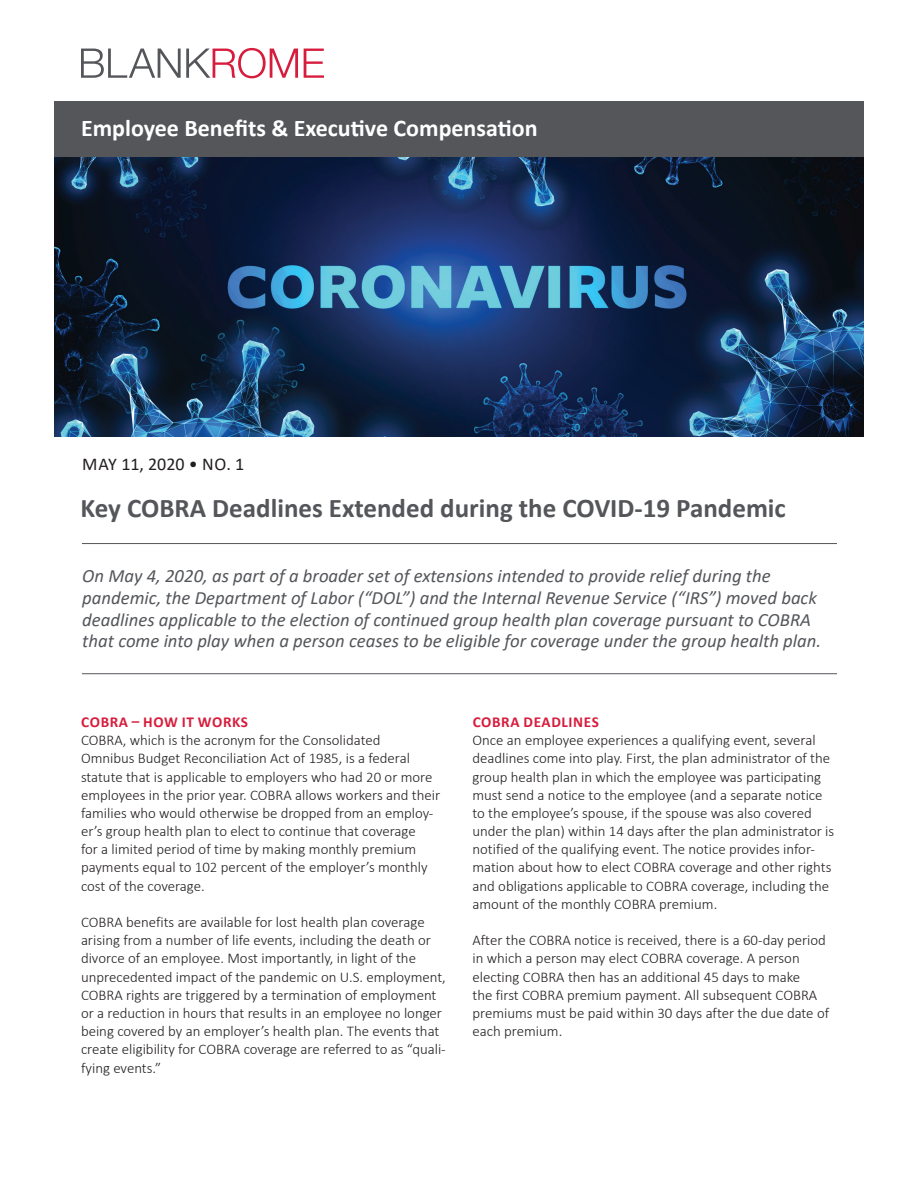
<style>
.page{position:relative;width:918px;height:1188px;background:#fff}
.page>*{position:absolute;margin:0;border:0;box-sizing:border-box;transform-origin:0 0}
.t1{font:700 27px "Calibri";color:#54565a}
.t2{font:700 24px "Calibri";color:#fff}
.t3{font:italic 18.75px/21.8px "Calibri";color:#54565a}
.t4{font:18px "Calibri";color:#231f20}
.t5{font:700 15.15px "Calibri";letter-spacing:.04em;color:#d71d3d}
.t6{font:300 14.85px/18.1px "Calibri";color:#231f20}
</style>
<div class="page">
<img style="left:54px;top:157px;width:810px;height:279px">
<svg style="left:81px;top:48px;width:217px;height:30px"></svg>
<svg style="left:304px;top:49px;width:20px;height:29px"></svg>
<div style="left:54px;top:101px;width:810px;height:56px;background:#54565a"></div>
<hr style="left:82px;top:543px;width:755px;height:1px;background:#54565a">
<hr style="left:82px;top:673px;width:755px;height:1px;background:#54565a">
<h2 class="t2" style="left:81px;top:111px;width:458px">Employee Benefits &amp; Executive Compensation</h2>
<p class="t4" style="left:82px;top:451px;width:163px">MAY 11, 2020 • NO. 1</p>
<h1 class="t1" style="left:81px;top:489px;width:707px">Key COBRA Deadlines Extended during the COVID-19 Pandemic</h1>
<p class="t3" style="left:82px;top:564px;width:740px">On May 4, 2020, as part of a broader set of extensions intended to provide relief during the pandemic, the Department of Labor (“DOL”) and the Internal Revenue Service (“IRS”) moved back deadlines applicable to the election of continued group health plan coverage pursuant to COBRA that come into play when a person ceases to be eligible for coverage under the group health plan.</p>
<p class="t5" style="left:81px;top:711px;width:168px">COBRA – HOW IT WORKS</p>
<p class="t6" style="left:81px;top:731px;width:361px">COBRA, which is the acronym for the Consolidated<br>Omnibus Budget Reconciliation Act of 1985, is a federal statute that is applicable to employers who had 20 or more employees in the prior year. COBRA allows workers and their families who would otherwise be dropped from an employ&shy;er’s group health plan to elect to continue that coverage<br>for a limited period of time by making monthly premium payments equal to 102 percent of the employer’s monthly cost of the coverage.</p>
<p class="t6" style="left:81px;top:913px;width:366px">COBRA benefits are available for lost health plan coverage arising from a number of life events, including the death or divorce of an employee. Most importantly, in light of the unprecedented impact of the pandemic on U.S. employment, COBRA rights are triggered by a termination of employment or a reduction in hours that results in an employee no longer being covered by an employer’s health plan. The events that create eligibility for COBRA coverage are referred to as “quali&shy;fying events.”</p>
<p class="t5" style="left:473px;top:711px;width:128px">COBRA DEADLINES</p>
<p class="t6" style="left:472px;top:731px;width:363px">Once an employee experiences a qualifying event, several deadlines come into play. First, the plan administrator of the group health plan in which the employee was participating must send a notice to the employee (and a separate notice to the employee’s spouse, if the spouse was also covered under the plan) within 14 days after the plan administrator is notified of the qualifying event. The notice provides infor&shy;mation about how to elect COBRA coverage and other rights and obligations applicable to COBRA coverage, including the amount of the monthly COBRA premium.</p>
<p class="t6" style="left:472px;top:931px;width:358px">After the COBRA notice is received, there is a 60-day period in which a person may elect COBRA coverage. A person electing COBRA then has an additional 45 days to make<br>the first COBRA premium payment. All subsequent COBRA premiums must be paid within 30 days after the due date of each premium.</p>
</div>
